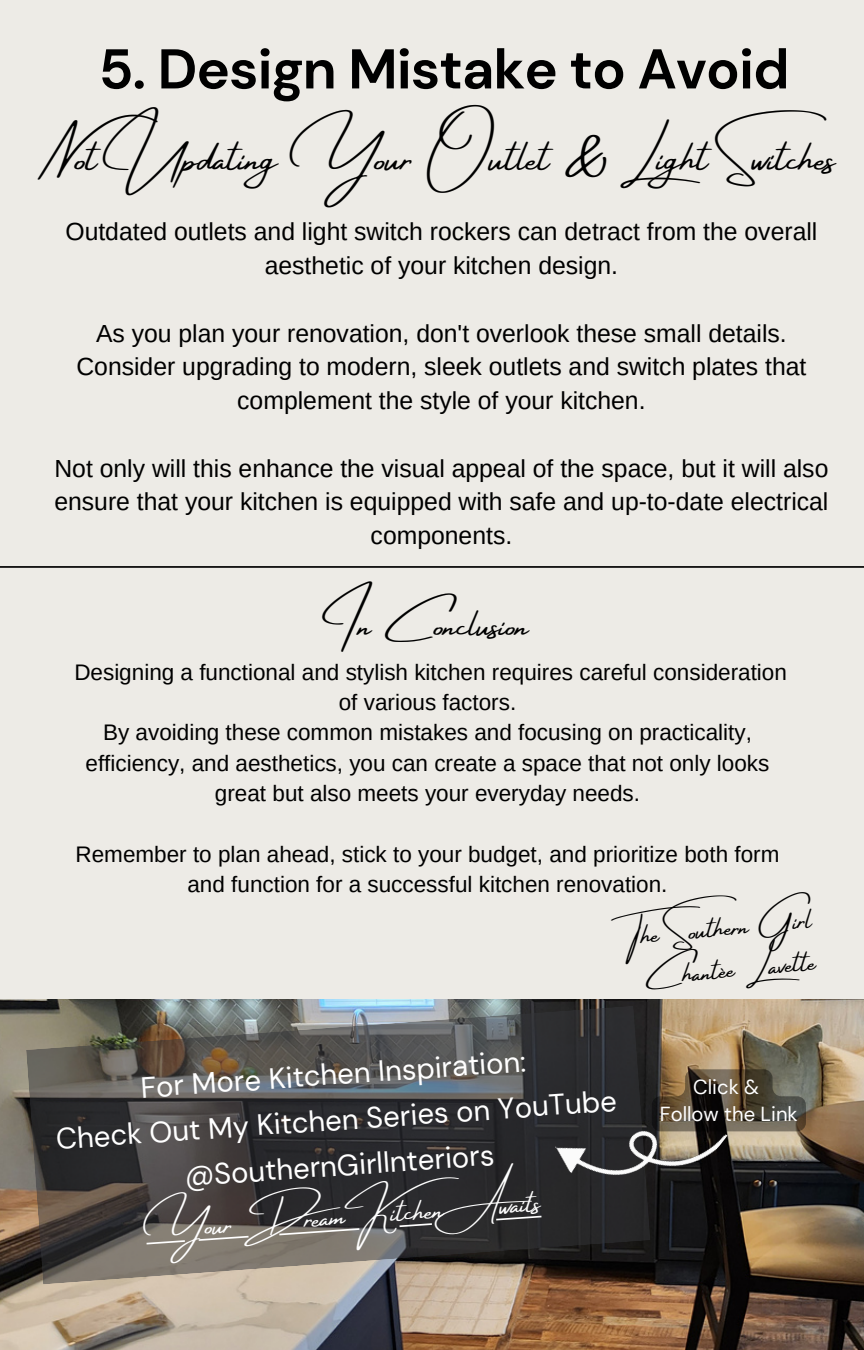
<style>
.page{position:relative;width:864px;height:1350px;background:#edebe6}
.page>*{position:absolute;margin:0;border:0;box-sizing:border-box;transform-origin:0 0}
.t1{font:700 55.8px "DM Sans";letter-spacing:-.015em;color:#000}
.t2{font:40.5px "Amsterdam Four";color:#000}
.t3{font:36px "Amsterdam Four";color:#000}
.t4{font:29.25px/45.7px "DM Sans";color:#fff;text-align:center}
.t5{font:29.25px "Amsterdam Four";color:#fff}
.t6{font:27.45px/42.1px "Amsterdam Four";color:#000;text-align:center}
.t7{font:24.75px/33.8px "Arimo";color:#000;text-align:center}
.t8{font:22.5px/30.4px "Arimo";color:#000;text-align:center}
.t9{font:20.25px/27px "DM Sans";color:#fff;text-align:center}
</style>
<div class="page">
<img style="left:0;top:1000px;width:864px;height:350px">
<hr style="left:0;top:566px;width:864px;height:2px;background:#000">
<svg style="left:26px;top:1006px;width:624px;height:278px;background:#4f4c4a"></svg>
<img style="left:548px;top:1056px;width:179px;height:179px">
<svg style="left:147px;top:1216px;width:395px;height:28px;background:#565350"></svg>
<svg style="left:652px;top:1069px;width:154px;height:62px;background:#53493a"></svg>
<p class="t1" style="left:99px;top:33px;width:692px">5. Design Mistake to Avoid</p>
<h2 class="t2" style="left:47px;top:136px;width:790px">Not Updating Your Outlet &amp; Light Switches</h2>
<h5 class="t7" style="left:65px;top:215px;width:753px">Outdated outlets and light switch rockers can detract from the overall aesthetic of your kitchen design.</h5>
<h5 class="t7" style="left:76px;top:316px;width:732px">As you plan your renovation, don't overlook these small details.<br>Consider upgrading to modern, sleek outlets and switch plates that complement the style of your kitchen.</h5>
<h5 class="t7" style="left:54px;top:451px;width:776px">Not only will this enhance the visual appeal of the space, but it will also ensure that your kitchen is equipped with safe and up-to-date electrical components.</h5>
<h3 class="t3" style="left:322px;top:606px;width:208px">In Conclusion</h3>
<h4 class="t8" style="left:74px;top:657px;width:714px">Designing a functional and stylish kitchen requires careful consideration of various factors.<br>By avoiding these common mistakes and focusing on practicality, efficiency, and aesthetics, you can create a space that not only looks great but also meets your everyday needs.</h4>
<p class="t8" style="left:76px;top:839px;width:705px">Remember to plan ahead, stick to your budget, and prioritize both form and function for a successful kitchen renovation.</p>
<h4 class="t6" style="left:630px;top:916px;width:183px;rotate:-5deg">The Southern Girl<br>Chantèe Lavette</h4>
<h5 class="t4" style="left:51px;top:1071px;width:563px;rotate:-4deg">For More Kitchen Inspiration:<br>Check Out My Kitchen Series on YouTube @SouthernGirlInteriors</h5>
<h5 class="t5" style="left:145px;top:1214px;width:397px;rotate:-4deg">Your Dream Kitchen Awaits</h5>
<p class="t9" style="left:660px;top:1073px;width:139px">Click &amp;<br>Follow the Link</p>
</div>
